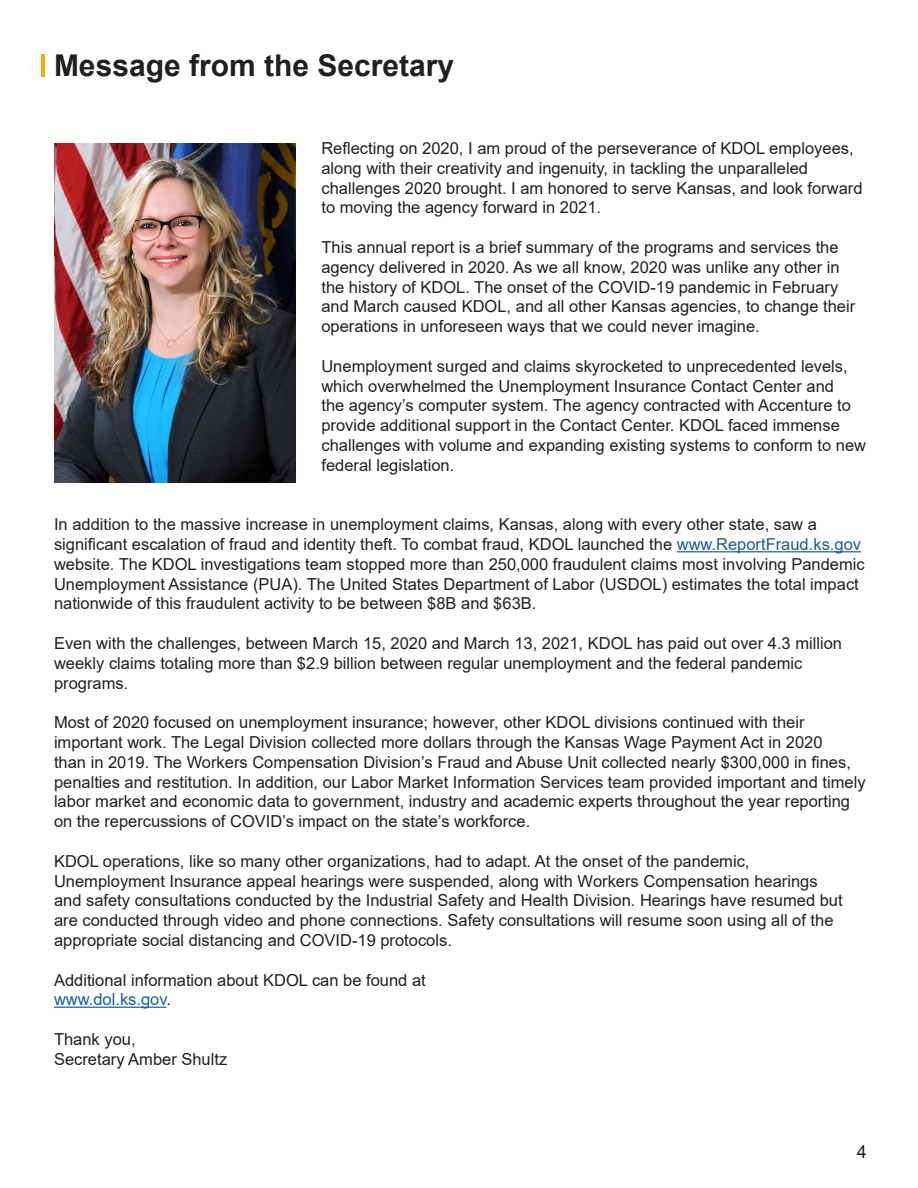
<style>
.page{position:relative;width:918px;height:1188px;background:#fff}
.page>*{position:absolute;margin:0;border:0;box-sizing:border-box;transform-origin:0 0}
.Heading{font:700 30px "Arial";color:#231f20}
.t1{font:18px "Arial";color:#231f20}
.t2{font:16.5px/19.8px "Arial";color:#231f20}
.s1{color:#175d9e}
</style>
<div class="page">
<hr style="left:41px;top:54px;width:4px;height:23px;background:#f1ad02">
<hr style="left:677px;top:551px;width:184px;height:1px;background:#175d9e">
<hr style="left:54px;top:1007px;width:112px;height:1px;background:#175d9e">
<img style="left:54px;top:144px;width:242px;height:338px">
<p class="Heading" style="left:54px;top:44px;width:402px">Message from the Secretary</p>
<p class="t2" style="left:321px;top:138px;width:543px">Reflecting on 2020, I am proud of the perseverance of KDOL employees, along with their creativity and ingenuity, in tackling the unparalleled challenges 2020 brought. I am honored to serve Kansas, and look forward to moving the agency forward in 2021.</p>
<p class="t2" style="left:321px;top:237px;width:535px">This annual report is a brief summary of the programs and services the agency delivered in 2020. As we all know, 2020 was unlike any other in the history of KDOL. The onset of the COVID-19 pandemic in February and March caused KDOL, and all other Kansas agencies, to change their operations in unforeseen ways that we could never imagine.</p>
<p class="t2" style="left:321px;top:356px;width:546px">Unemployment surged and claims skyrocketed to unprecedented levels, which overwhelmed the Unemployment Insurance Contact Center and<br>the agency’s computer system. The agency contracted with Accenture to provide additional support in the Contact Center. KDOL faced immense challenges with volume and expanding existing systems to conform to new federal legislation.</p>
<p class="t2" style="left:54px;top:514px;width:812px">In addition to the massive increase in unemployment claims, Kansas, along with every other state, saw a significant escalation of fraud and identity theft. To combat fraud, KDOL launched the <span class="s1">www.ReportFraud.ks.gov </span>website. The KDOL investigations team stopped more than 250,000 fraudulent claims most involving Pandemic Unemployment Assistance (PUA). The United States Department of Labor (USDOL) estimates the total impact nationwide of this fraudulent activity to be between $8B and $63B.</p>
<p class="t2" style="left:54px;top:633px;width:790px">Even with the challenges, between March 15, 2020 and March 13, 2021, KDOL has paid out over 4.3 million weekly claims totaling more than $2.9 billion between regular unemployment and the federal pandemic programs.</p>
<p class="t2" style="left:54px;top:712px;width:813px">Most of 2020 focused on unemployment insurance; however, other KDOL divisions continued with their important work. The Legal Division collected more dollars through the Kansas Wage Payment Act in 2020<br>than in 2019. The Workers Compensation Division’s Fraud and Abuse Unit collected nearly $300,000 in fines, penalties and restitution. In addition, our Labor Market Information Services team provided important and timely labor market and economic data to government, industry and academic experts throughout the year reporting on the repercussions of COVID’s impact on the state’s workforce.</p>
<p class="t2" style="left:54px;top:851px;width:790px">KDOL operations, like so many other organizations, had to adapt. At the onset of the pandemic, Unemployment Insurance appeal hearings were suspended, along with Workers Compensation hearings and safety consultations conducted by the Industrial Safety and Health Division. Hearings have resumed but are conducted through video and phone connections. Safety consultations will resume soon using all of the appropriate social distancing and COVID-19 protocols.</p>
<p class="t2" style="left:54px;top:970px;width:373px">Additional information about KDOL can be found at <span class="s1">www.dol.ks.gov</span>.</p>
<p class="t2" style="left:54px;top:1029px;width:83px">Thank you,</p>
<p class="t2" style="left:54px;top:1049px;width:175px">Secretary Amber Shultz</p>
<p class="t1" style="left:857px;top:1139px;width:12px">4</p>
</div>
